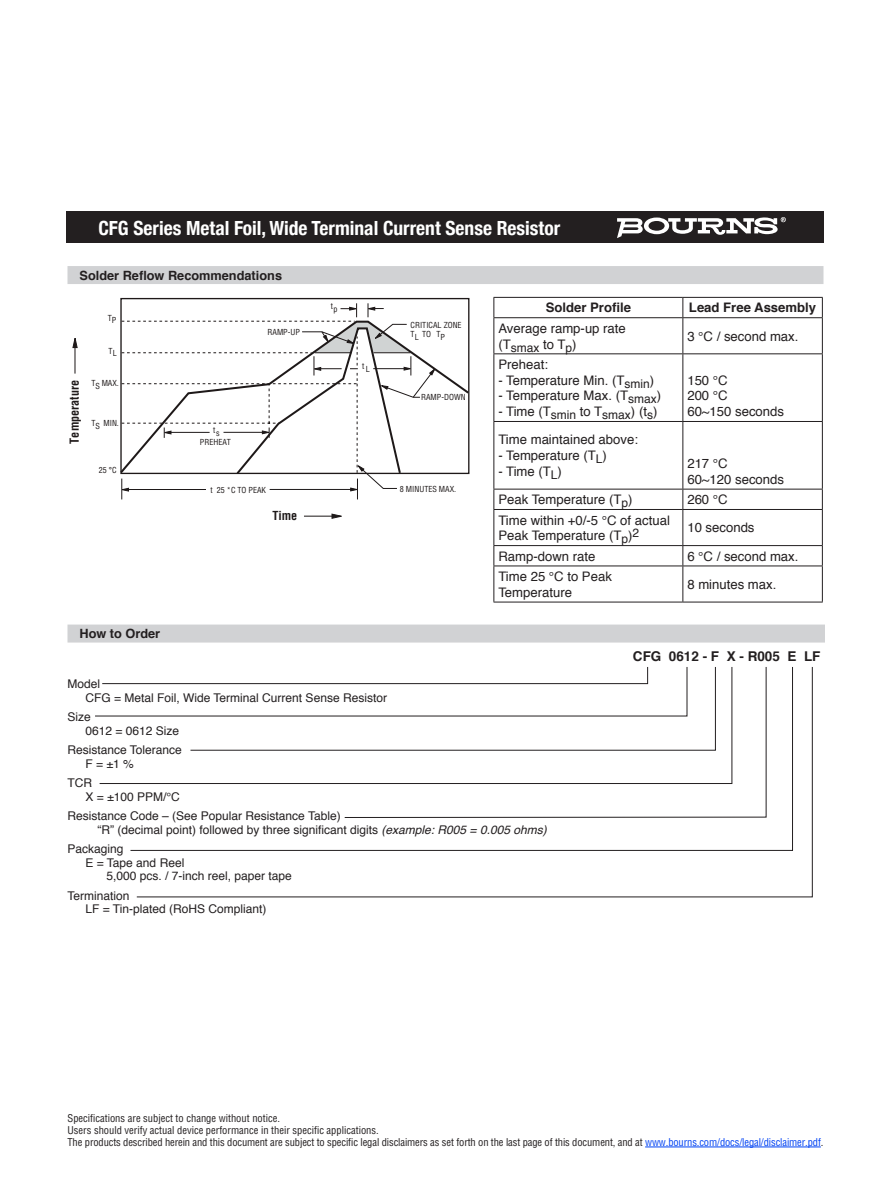
<style>
.page{position:relative;width:891px;height:1188px;background:#fff}
.page>*{position:absolute;margin:0;border:0;box-sizing:border-box;transform-origin:0 0}
.t1{font:700 condensed 19.5px "Helvetica Neue";color:#fff}
.t2{font:700 13.5px "Helvetica";color:#231f20}
.t3{font:13.2px/15.8px "Helvetica";color:#231f20}
.t4{font:700 13.2px "Helvetica";color:#231f20}
.t5{font:700 12.75px "Helvetica";color:#231f20}
.t6{font:700 condensed 12.15px "Helvetica";color:#1e1919}
.t7{font:12px/13.5px "Helvetica";color:#231f20}
.t8{font:condensed 10.5px/12px "Helvetica";letter-spacing:-.01em;color:#231f20}
.t9{font:condensed 8.1px "Helvetica";color:#1e1919}
.s1{font-style:italic}
.s2{color:#0042f4}
</style>
<div class="page">
<div style="left:68px;top:625px;width:757px;height:18px;background:#d1d2d4"></div>
<svg style="left:136px;top:667px;width:677px;height:231px"></svg>
<div style="left:67px;top:212px;width:757px;height:31px;background:#231f20"></div>
<svg style="left:617px;top:217px;width:169px;height:21px"></svg>
<div style="left:68px;top:266px;width:756px;height:18px;background:#d1d2d4"></div>
<svg style="left:120px;top:320px;width:350px;height:155px"></svg>
<svg style="left:72px;top:338px;width:6px;height:10px"></svg>
<hr style="left:74px;top:339px;width:2px;height:35px;background:#1e1919">
<svg style="left:331px;top:513px;width:11px;height:6px"></svg>
<hr style="left:304px;top:516px;width:36px;height:1px;background:#1e1919">
<svg style="left:121px;top:303px;width:315px;height:196px"></svg>
<hr style="left:494px;top:297px;width:189px;height:1px;background:#231f20">
<svg style="left:494px;top:298px;width:1px;height:19px"></svg>
<hr style="left:683px;top:297px;width:140px;height:1px;background:#231f20">
<svg style="left:682px;top:298px;width:1px;height:19px"></svg>
<svg style="left:822px;top:298px;width:1px;height:19px"></svg>
<hr style="left:494px;top:317px;width:189px;height:1px;background:#231f20">
<hr style="left:494px;top:318px;width:1px;height:35px;background:#231f20">
<hr style="left:683px;top:317px;width:140px;height:1px;background:#231f20">
<hr style="left:682px;top:318px;width:1px;height:35px;background:#231f20">
<hr style="left:494px;top:353px;width:189px;height:1px;background:#231f20">
<hr style="left:494px;top:354px;width:1px;height:67px;background:#231f20">
<hr style="left:683px;top:353px;width:140px;height:1px;background:#231f20">
<hr style="left:682px;top:354px;width:1px;height:67px;background:#231f20">
<hr style="left:494px;top:421px;width:189px;height:1px;background:#231f20">
<hr style="left:494px;top:422px;width:1px;height:67px;background:#231f20">
<hr style="left:683px;top:421px;width:140px;height:1px;background:#231f20">
<hr style="left:682px;top:422px;width:1px;height:67px;background:#231f20">
<hr style="left:494px;top:489px;width:189px;height:1px;background:#231f20">
<svg style="left:494px;top:490px;width:1px;height:19px"></svg>
<hr style="left:683px;top:489px;width:140px;height:1px;background:#231f20">
<svg style="left:682px;top:490px;width:1px;height:19px"></svg>
<hr style="left:494px;top:509px;width:189px;height:1px;background:#231f20">
<hr style="left:494px;top:510px;width:1px;height:35px;background:#231f20">
<hr style="left:683px;top:509px;width:140px;height:1px;background:#231f20">
<hr style="left:682px;top:510px;width:1px;height:35px;background:#231f20">
<hr style="left:494px;top:545px;width:189px;height:1px;background:#231f20">
<svg style="left:494px;top:546px;width:1px;height:20px"></svg>
<hr style="left:683px;top:545px;width:140px;height:1px;background:#231f20">
<svg style="left:682px;top:546px;width:1px;height:20px"></svg>
<hr style="left:494px;top:566px;width:189px;height:1px;background:#231f20">
<hr style="left:683px;top:566px;width:140px;height:1px;background:#231f20">
<hr style="left:822px;top:318px;width:1px;height:35px;background:#231f20">
<hr style="left:822px;top:354px;width:1px;height:67px;background:#231f20">
<hr style="left:822px;top:422px;width:1px;height:67px;background:#231f20">
<svg style="left:822px;top:490px;width:1px;height:19px"></svg>
<hr style="left:822px;top:510px;width:1px;height:35px;background:#231f20">
<svg style="left:822px;top:546px;width:1px;height:20px"></svg>
<hr style="left:494px;top:566px;width:1px;height:36px;background:#231f20">
<hr style="left:682px;top:566px;width:1px;height:36px;background:#231f20">
<hr style="left:822px;top:566px;width:1px;height:36px;background:#231f20">
<hr style="left:494px;top:602px;width:189px;height:1px;background:#231f20">
<hr style="left:683px;top:602px;width:140px;height:1px;background:#231f20">
<hr style="left:645px;top:1147px;width:176px;height:1px;background:#0042f4">
<h1 class="t1" style="left:98px;top:211px;width:463px">CFG Series Metal Foil, Wide Terminal Current Sense Resistor</h1>
<p class="t5" style="left:80px;top:265px;width:204px">Solder Reflow Recommendations</p>
<p class="t9" style="left:108px;top:314px;width:10px">TP</p>
<p class="t9" style="left:436px;top:330px;width:10px">TP</p>
<p class="t4" style="left:546px;top:297px;width:87px">Solder Profile</p>
<p class="t4" style="left:689px;top:297px;width:129px">Lead Free Assembly</p>
<p class="t3" style="left:498px;top:321px;width:129px">Average ramp-up rate (T<sub>smax</sub> to T<sub>p</sub>)</p>
<p class="t3" style="left:687px;top:329px;width:113px">3 °C / second max.</p>
<p class="t3" style="left:498px;top:357px;width:51px">Preheat:</p>
<p class="t3" style="left:498px;top:373px;width:157px">- Temperature Min. (T<sub>smin</sub>)</p>
<p class="t3" style="left:498px;top:388px;width:164px">- Temperature Max. (T<sub>smax</sub>)</p>
<p class="t3" style="left:498px;top:404px;width:161px">- Time (T<sub>smin</sub> to T<sub>smax</sub>) (t<sub>s</sub>)</p>
<p class="t9" style="left:331px;top:303px;width:8px">tp</p>
<p class="t9" style="left:411px;top:320px;width:53px">CRITICAL ZONE</p>
<p class="t9" style="left:268px;top:327px;width:34px">RAMP-UP</p>
<p class="t9" style="left:410px;top:329px;width:22px">T TO</p>
<p class="t9" style="left:415px;top:332px;width:6px">L</p>
<p class="t9" style="left:108px;top:347px;width:10px">TL</p>
<p class="t9" style="left:362px;top:363px;width:9px">tL</p>
<p class="t3" style="left:687px;top:373px;width:98px">150 °C<br>200 °C<br>60~150 seconds</p>
<p class="t9" style="left:91px;top:378px;width:29px">T MAX.</p>
<p class="t9" style="left:95px;top:381px;width:6px">S</p>
<p class="t9" style="left:91px;top:418px;width:29px">T MIN.</p>
<p class="t6" style="left:67px;top:444px;width:65px;rotate:-90deg">Temperature</p>
<p class="t9" style="left:421px;top:392px;width:46px">RAMP-DOWN</p>
<p class="t9" style="left:95px;top:421px;width:6px">S</p>
<p class="t9" style="left:213px;top:426px;width:8px">ts</p>
<p class="t3" style="left:498px;top:432px;width:141px">Time maintained above:</p>
<p class="t3" style="left:498px;top:448px;width:110px">- Temperature (T<sub>L</sub>)</p>
<p class="t3" style="left:498px;top:464px;width:65px">- Time (T<sub>L</sub>)</p>
<p class="t3" style="left:687px;top:456px;width:98px">217 °C<br>60~120 seconds</p>
<p class="t3" style="left:498px;top:492px;width:136px">Peak Temperature (T<sub>p</sub>)</p>
<p class="t3" style="left:687px;top:492px;width:42px">260 °C</p>
<p class="t3" style="left:498px;top:512px;width:173px">Time within +0/-5 °C of actual<br>Peak Temperature (T<sub>p</sub>)<sup>2</sup></p>
<p class="t3" style="left:687px;top:520px;width:69px">10 seconds</p>
<p class="t3" style="left:498px;top:549px;width:99px">Ramp-down rate</p>
<p class="t3" style="left:687px;top:549px;width:113px">6 °C / second max.</p>
<p class="t3" style="left:498px;top:569px;width:115px">Time 25 °C to Peak<br>Temperature</p>
<p class="t3" style="left:687px;top:577px;width:91px">8 minutes max.</p>
<p class="t9" style="left:200px;top:437px;width:33px">PREHEAT</p>
<p class="t9" style="left:99px;top:465px;width:19px">25 °C</p>
<p class="t9" style="left:211px;top:485px;width:57px">t 25 *C TO PEAK</p>
<p class="t9" style="left:400px;top:484px;width:58px">8 MINUTES MAX.</p>
<p class="t6" style="left:272px;top:508px;width:26px">Time</p>
<p class="t5" style="left:80px;top:623px;width:82px">How to Order</p>
<p class="t7" style="left:86px;top:678px;width:303px;text-indent:-18px">Model<br>CFG = Metal Foil, Wide Terminal Current Sense Resistor</p>
<p class="t7" style="left:86px;top:711px;width:95px;text-indent:-18px">Size<br>0612 = 0612 Size</p>
<p class="t7" style="left:86px;top:744px;width:98px;text-indent:-18px">Resistance Tolerance<br>F = ±1 %</p>
<p class="t7" style="left:86px;top:777px;width:96px;text-indent:-18px">TCR<br>X = ±100 PPM/°C</p>
<p class="t7" style="left:98px;top:810px;width:451px;text-indent:-30px">Resistance Code – (See Popular Resistance Table)<br>“R” (decimal point) followed by three significant digits <span class="s1">(example: R005 = 0.005 ohms)</span></p>
<p class="t7" style="left:68px;top:843px;width:58px">Packaging</p>
<p class="t7" style="left:86px;top:856px;width:100px">E = Tape and Reel</p>
<p class="t7" style="left:106px;top:870px;width:187px">5,000 pcs. / 7-inch reel, paper tape</p>
<p class="t7" style="left:86px;top:889px;width:183px;text-indent:-18px">Termination<br>LF = Tin-plated (RoHS Compliant)</p>
<p class="t2" style="left:633px;top:645px;width:189px">CFG 0612 - F X - R005 E LF</p>
<p class="t8" style="left:68px;top:1112px;width:757px">Specifications are subject to change without notice.<br>Users should verify actual device performance in their specific applications.<br>The products described herein and this document are subject to specific legal disclaimers as set forth on the last page of this document, and at <span class="s2">www.bourns.com/docs/legal/disclaimer.pdf</span>.</p>
</div>
